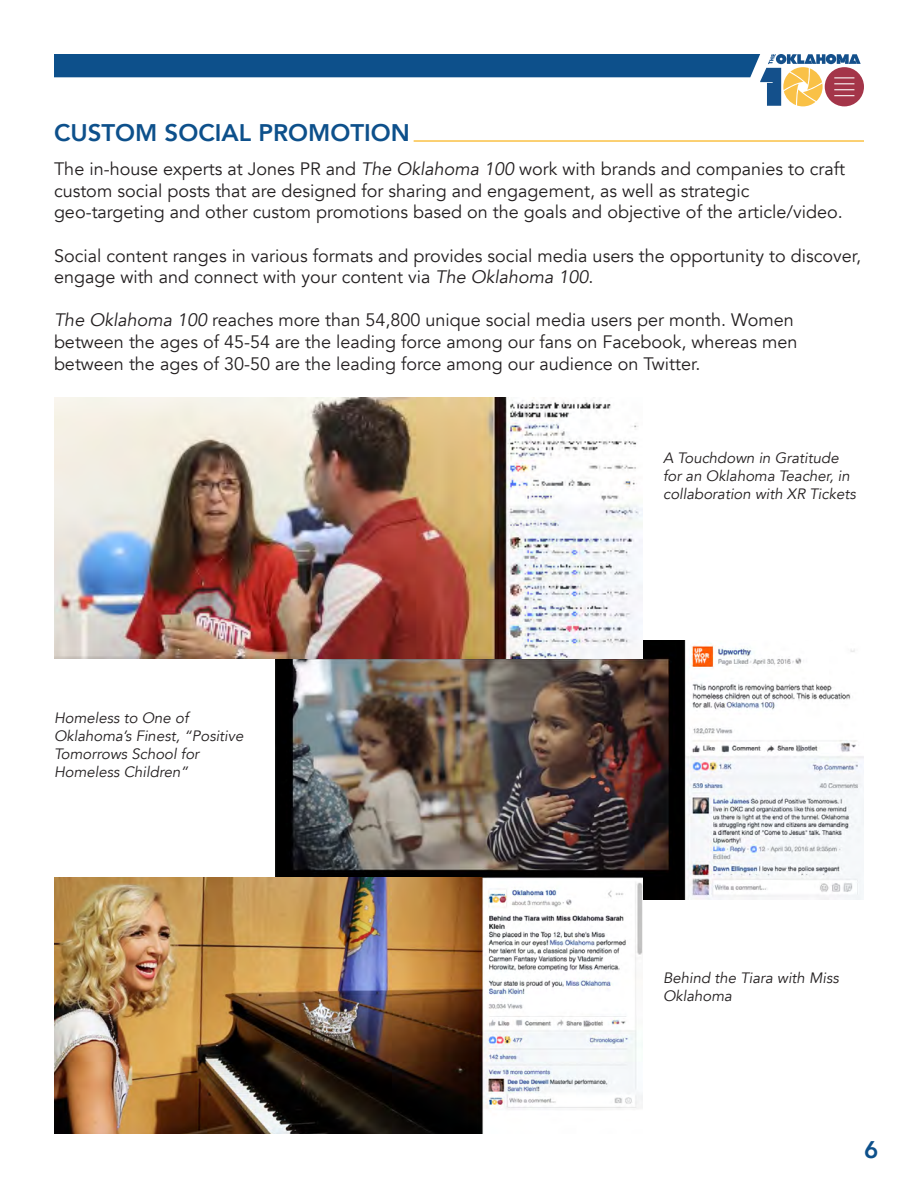
<style>
.page{position:relative;width:918px;height:1188px;background:#fff}
.page>*{position:absolute;margin:0;border:0;box-sizing:border-box;transform-origin:0 0}
.t1{font:800 24px "Avenir";color:#0d508b}
.t2{font:18px/21.6px "Avenir";color:#231f20}
.t3{font:italic 15px/18px "Avenir";color:#231f20}
.s1{font-style:italic}
</style>
<div class="page">
<svg style="left:54px;top:54px;width:810px;height:52px"></svg>
<hr style="left:414px;top:140px;width:450px;height:2px;background:#fac146">
<img style="left:275px;top:640px;width:589px;height:260px">
<img style="left:54px;top:397px;width:589px;height:261px">
<img style="left:54px;top:878px;width:589px;height:256px">
<p class="t1" style="left:54px;top:114px;width:357px">CUSTOM SOCIAL PROMOTION</p>
<p class="t2" style="left:54px;top:158px;width:793px">The in-house experts at Jones PR and <span class="s1">The Oklahoma 100</span> work with brands and companies to craft custom social posts that are designed for sharing and engagement, as well as strategic</p>
<p class="t2" style="left:54px;top:202px;width:790px">geo-targeting and other custom promotions based on the goals and objective of the article/video.</p>
<p class="t2" style="left:54px;top:245px;width:809px">Social content ranges in various formats and provides social media users the opportunity to discover, engage with and connect with your content via <span class="s1">The Oklahoma 100</span>.</p>
<p class="t2" style="left:54px;top:310px;width:745px"><span class="s1">The Oklahoma 100</span> reaches more than 54,800 unique social media users per month. Women between the ages of 45-54 are the leading force among our fans on Facebook, whereas men between the ages of 30-50 are the leading force among our audience on Twitter.</p>
<p class="t3" style="left:54px;top:710px;width:191px">Homeless to One of<br>Oklahoma’s Finest, “Positive<br>Tomorrows School for<br>Homeless Children”</p>
<p class="t3" style="left:663px;top:449px;width:194px">A Touchdown in Gratitude for an Oklahoma Teacher, in collaboration with XR Tickets</p>
<p class="t3" style="left:663px;top:969px;width:177px">Behind the Tiara with Miss<br>Oklahoma</p>
<h1 class="t1" style="left:864px;top:1131px;width:16px">6</h1>
</div>
